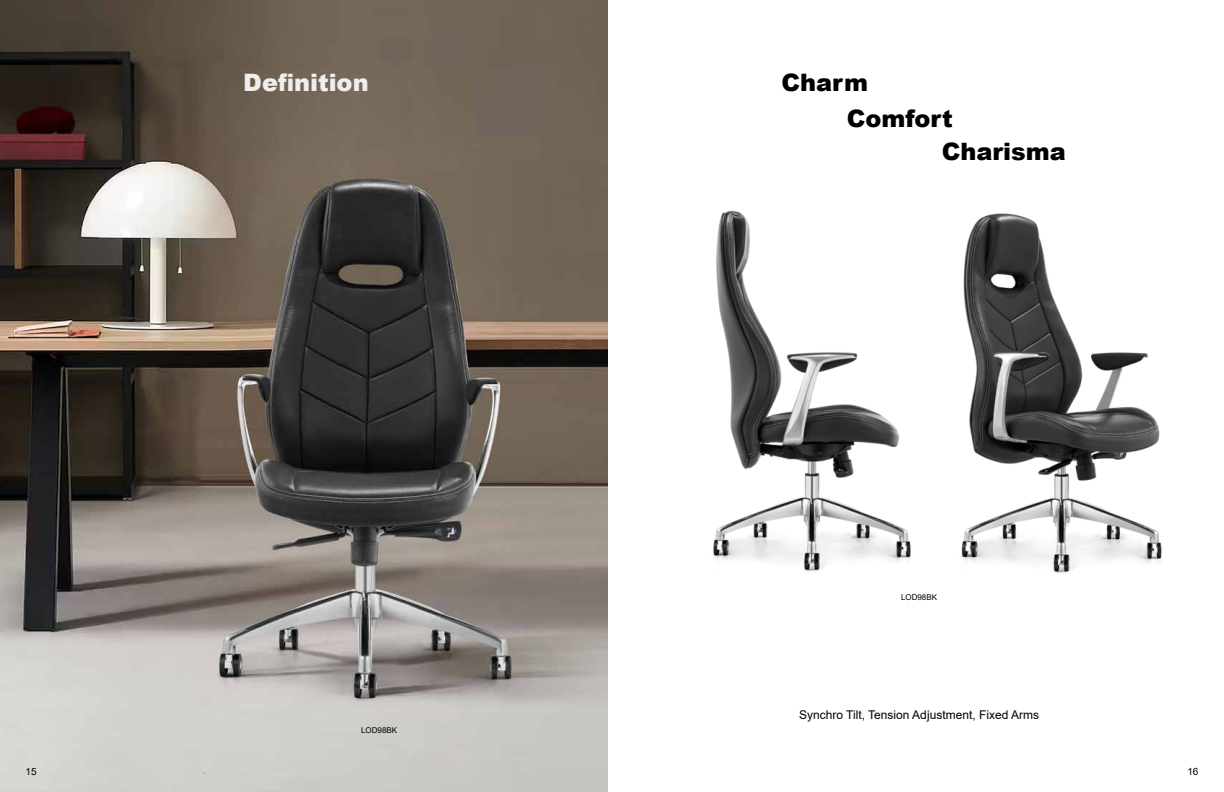
<style>
.page{position:relative;width:1224px;height:792px;background:#fff}
.page>*{position:absolute;margin:0;border:0;box-sizing:border-box;transform-origin:0 0}
.t1{font:900 24px "Arial";color:#000}
.t2{font:900 24px "Arial";color:#efefed}
.t3{font:12px "Arial";color:#000}
.t4{font:10px "Arial";color:#000}
.t5{font:8px "Arial";color:#000}
</style>
<div class="page">
<img style="left:713px;top:210px;width:198px;height:362px">
<img style="left:961px;top:213px;width:201px;height:360px">
<img style="left:0;top:0;width:608px;height:792px">
<h1 class="t2" style="left:243px;top:65px;width:127px">Definition</h1>
<p class="t5" style="left:361px;top:725px;width:38px">LOD98BK</p>
<h1 class="t1" style="left:782px;top:65px;width:88px">Charm</h1>
<h1 class="t1" style="left:847px;top:101px;width:108px">Comfort</h1>
<h1 class="t1" style="left:942px;top:134px;width:126px">Charisma</h1>
<p class="t5" style="left:901px;top:591px;width:38px">LOD98BK</p>
<p class="t3" style="left:799px;top:706px;width:241px">Synchro Tilt, Tension Adjustment, Fixed Arms</p>
<p class="t4" style="left:26px;top:765px;width:13px">15</p>
<p class="t4" style="left:1187px;top:765px;width:13px">16</p>
</div>
